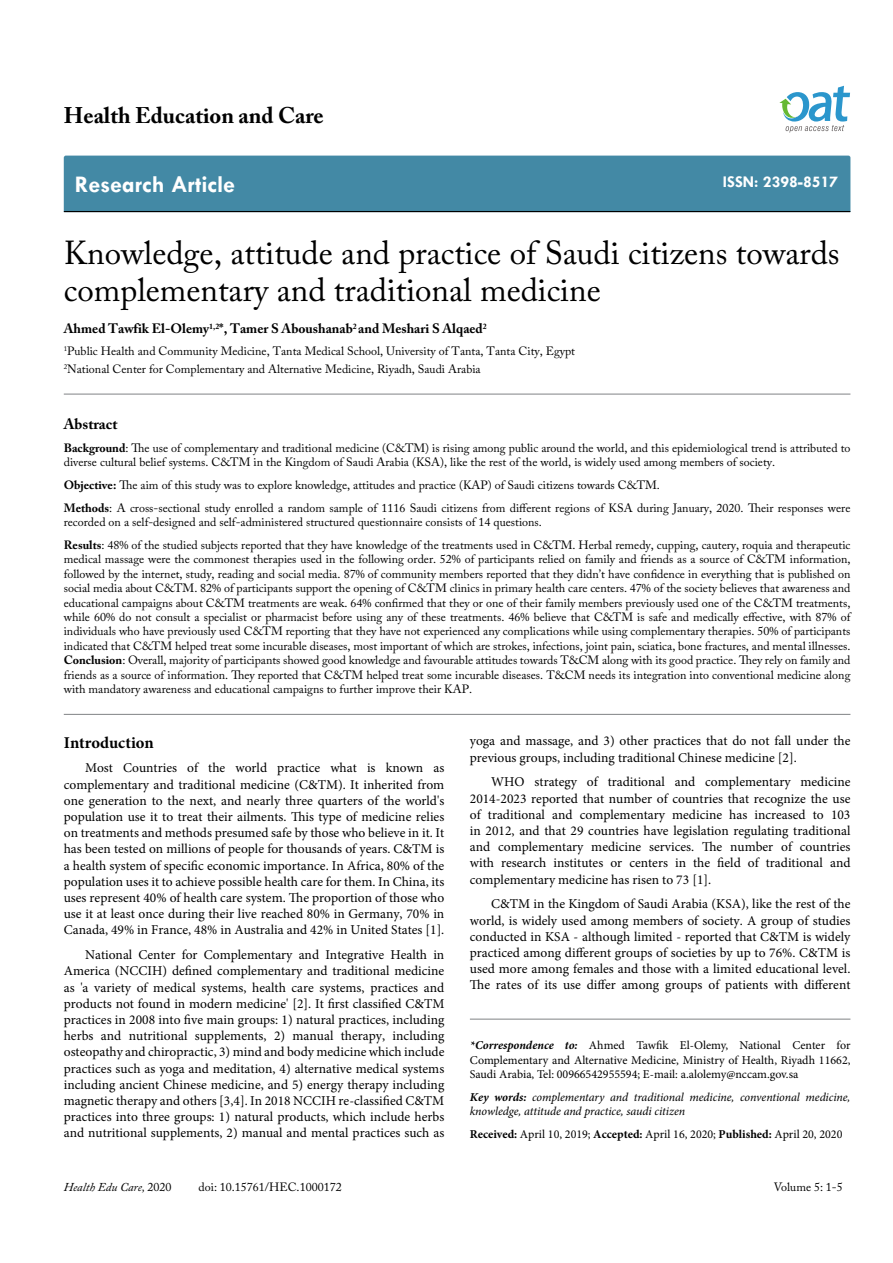
<style>
.page{position:relative;width:893px;height:1263px;background:#fff}
.page>*{position:absolute;margin:0;border:0;box-sizing:border-box;transform-origin:0 0}
.t1{font:33px/37.5px "Adobe Caslon Pro";color:#000}
.t2{font:700 24px "Tw Cen";color:#fff}
.t3{font:700 22.5px "Adobe Caslon Pro";color:#000}
.t4{font:700 16.5px "Tw Cen";color:#fff}
.t5{font:700 16.5px "Minion Pro";letter-spacing:-.005em;color:#000}
.t6{font:700 15px "Adobe Caslon Pro";color:#000}
.t7{font:13.5px/16.2px "Minion Pro";color:#000;text-align:justify}
.t8{font:700 13.5px "Adobe Caslon Pro";color:#000}
.t9{font:12px/14.4px "Adobe Caslon Pro";color:#000}
.t10{font:12px/14.4px "Minion Pro";color:#000;text-align:justify}
.t11{font:italic 12px/14.4px "Minion Pro";letter-spacing:-.005em;color:#000}
.t12{font:italic 12px "Adobe Caslon Pro";color:#000}
.s1{font-weight:700}
.s2{font-style:normal}
.s3{font-weight:700;font-style:italic}
</style>
<div class="page">
<div style="left:64px;top:156px;width:786px;height:55px;background:#4389a5"></div>
<hr style="left:64px;top:211px;width:786px;height:1px;background:#000">
<svg style="left:779px;top:86px;width:71px;height:47px"></svg>
<hr style="left:64px;top:394px;width:786px;height:1px;background:#808285">
<hr style="left:64px;top:714px;width:786px;height:1px;background:#808285">
<hr style="left:470px;top:1019px;width:380px;height:1px;background:#808285">
<h3 class="t3" style="left:64px;top:102px;width:261px">Health Education and Care</h3>
<h2 class="t2" style="left:75px;top:170px;width:162px">Research Article</h2>
<h3 class="t4" style="left:723px;top:172px;width:117px">ISSN: 2398-8517</h3>
<h1 class="t1" style="left:64px;top:233px;width:777px">Knowledge, attitude and practice of Saudi citizens towards complementary and traditional medicine</h1>
<p class="t8" style="left:64px;top:320px;width:424px">Ahmed Tawfik El-Olemy<sup>1,2</sup>*, Tamer S Aboushanab<sup>2</sup> and Meshari S Alqaed<sup>2</sup></p>
<p class="t9" style="left:64px;top:342px;width:513px;line-height:17.7px"><sup>1</sup>Public Health and Community Medicine, Tanta Medical School, University of Tanta, Tanta City, Egypt<br><sup>2</sup>National Center for Complementary and Alternative Medicine, Riyadh, Saudi Arabia</p>
<p class="t6" style="left:64px;top:415px;width:55px">Abstract</p>
<p class="t9" style="left:64px;top:440px;width:788px"><span class="s1">Background</span>: The use of complementary and traditional medicine (C&amp;TM) is rising among public around the world, and this epidemiological trend is attributed to diverse cultural belief systems. C&amp;TM in the Kingdom of Saudi Arabia (KSA), like the rest of the world, is widely used among members of society.</p>
<p class="t9" style="left:64px;top:473px;width:788px;line-height:23px"><span class="s1">Objective:</span> The aim of this study was to explore knowledge, attitudes and practice (KAP) of Saudi citizens towards C&amp;TM.<br><span class="s1">Methods</span>: A cross-sectional study enrolled a random sample of 1116 Saudi citizens from different regions of KSA during January, 2020. Their responses were</p>
<p class="t9" style="left:64px;top:510px;width:788px;line-height:23px">recorded on a self-designed and self-administered structured questionnaire consists of 14 questions.<br><span class="s1">Results</span>: 48% of the studied subjects reported that they have knowledge of the treatments used in C&amp;TM. Herbal remedy, cupping, cautery, roquia and therapeutic</p>
<p class="t9" style="left:64px;top:552px;width:788px;text-align:justify">medical massage were the commonest therapies used in the following order. 52% of participants relied on family and friends as a source of C&amp;TM information, followed by the internet, study, reading and social media. 87% of community members reported that they didn’t have confidence in everything that is published on social media about C&amp;TM. 82% of participants support the opening of C&amp;TM clinics in primary health care centers. 47% of the society believes that awareness and educational campaigns about C&amp;TM treatments are weak. 64% confirmed that they or one of their family members previously used one of the C&amp;TM treatments, while 60% do not consult a specialist or pharmacist before using any of these treatments. 46% believe that C&amp;TM is safe and medically effective, with 87% of individuals who have previously used C&amp;TM reporting that they have not experienced any complications while using complementary therapies. 50% of participants indicated that C&amp;TM helped treat some incurable diseases, most important of which are strokes, infections, joint pain, sciatica, bone fractures, and mental illnesses.<br><span class="s1">Conclusion</span>: Overall, majority of participants showed good knowledge and favourable attitudes towards T&amp;CM along with its good practice. They rely on family and friends as a source of information. They reported that C&amp;TM helped treat some incurable diseases. T&amp;CM needs its integration into conventional medicine along with mandatory awareness and educational campaigns to further improve their KAP.</p>
<h3 class="t5" style="left:64px;top:731px;width:91px">Introduction</h3>
<p class="t7" style="left:64px;top:760px;width:382px;text-indent:21px">Most Countries of the world practice what is known as complementary and traditional medicine (C&amp;TM). It inherited from one generation to the next, and nearly three quarters of the world's population use it to treat their ailments. This type of medicine relies on treatments and methods presumed safe by those who believe in it. It has been tested on millions of people for thousands of years. C&amp;TM is a health system of specific economic importance. In Africa, 80% of the population uses it to achieve possible health care for them. In China, its uses represent 40% of health care system. The proportion of those who use it at least once during their live reached 80% in Germany, 70% in Canada, 49% in France, 48% in Australia and 42% in United States [1].</p>
<p class="t7" style="left:64px;top:947px;width:382px;text-indent:21px">National Center for Complementary and Integrative Health in America (NCCIH) defined complementary and traditional medicine as 'a variety of medical systems, health care systems, practices and products not found in modern medicine' [2]. It first classified C&amp;TM practices in 2008 into five main groups: 1) natural practices, including herbs and nutritional supplements, 2) manual therapy, including osteopathy and chiropractic, 3) mind and body medicine which include practices such as yoga and meditation, 4) alternative medical systems including ancient Chinese medicine, and 5) energy therapy including magnetic therapy and others [3,4]. In 2018 NCCIH re-classified C&amp;TM practices into three groups: 1) natural products, which include herbs and nutritional supplements, 2) manual and mental practices such as</p>
<p class="t12" style="left:64px;top:1180px;width:109px">Health Edu Care, <span class="s2">2020</span></p>
<p class="t9" style="left:199px;top:1180px;width:145px">doi: 10.15761/HEC.1000172</p>
<p class="t7" style="left:470px;top:733px;width:382px">yoga and massage, and 3) other practices that do not fall under the previous groups, including traditional Chinese medicine [2].</p>
<p class="t7" style="left:470px;top:774px;width:382px;text-indent:21px">WHO strategy of traditional and complementary medicine 2014-2023 reported that number of countries that recognize the use of traditional and complementary medicine has increased to 103 in 2012, and that 29 countries have legislation regulating traditional and complementary medicine services. The number of countries with research institutes or centers in the field of traditional and complementary medicine has risen to 73 [1].</p>
<p class="t7" style="left:470px;top:896px;width:382px;text-indent:21px">C&amp;TM in the Kingdom of Saudi Arabia (KSA), like the rest of the world, is widely used among members of society. A group of studies conducted in KSA - although limited - reported that C&amp;TM is widely practiced among different groups of societies by up to 76%. C&amp;TM is used more among females and those with a limited educational level.<br>The rates of its use differ among groups of patients with different</p>
<p class="t10" style="left:470px;top:1038px;width:382px"><span class="s3">*Correspondence to:</span> Ahmed Tawfik El-Olemy, National Center for Complementary and Alternative Medicine, Ministry of Health, Riyadh 11662, Saudi Arabia, Tel: 00966542955594; E-mail: a.alolemy@nccam.gov.sa</p>
<p class="t11" style="left:470px;top:1090px;width:382px"><span class="s1">Key words:</span> complementary and traditional medicine, conventional medicine, knowledge, attitude and practice, saudi citizen</p>
<p class="t10" style="left:470px;top:1127px;width:374px"><span class="s1">Received:</span> April 10, 2019; <span class="s1">Accepted:</span> April 16, 2020; <span class="s1">Published:</span> April 20, 2020</p>
<p class="t9" style="left:774px;top:1180px;width:71px">Volume 5: 1-5</p>
</div>
